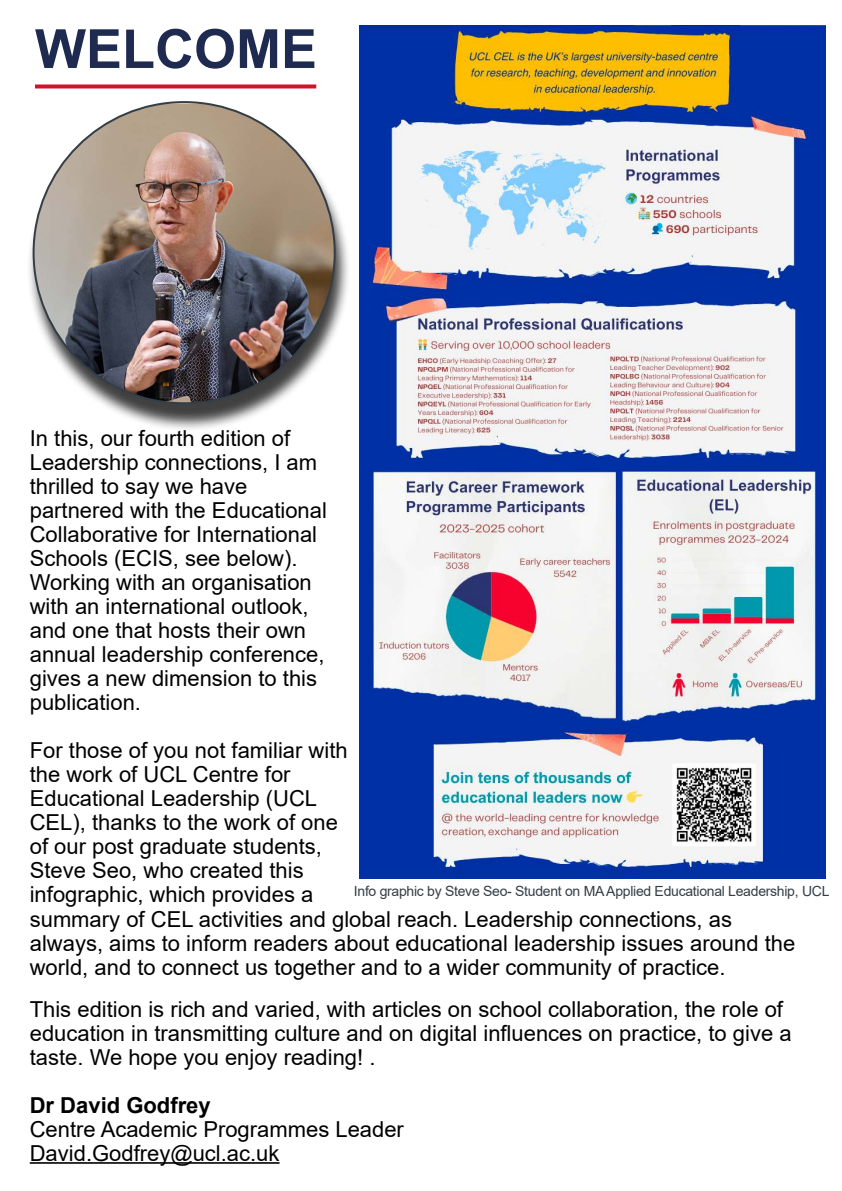
<style>
.page{position:relative;width:842px;height:1191px;background:#fff}
.page>*{position:absolute;margin:0;border:0;box-sizing:border-box;transform-origin:0 0}
.t1{font:700 54px "Arial";color:#1e2a50}
.t2{font:22px/24px "Arial";color:#020203}
.t3{font:22px/24px "Arial";color:#000}
.t4{font:700 22px "Arial";color:#000}
.t5{font:14px "Arial";letter-spacing:-.02em;color:#333e46}
</style>
<div class="page">
<svg style="left:35px;top:84px;width:281px;height:4px"></svg>
<div style="left:27px;top:107px;width:324px;height:324px;background:#000;opacity:.75"></div>
<img style="left:34px;top:103px;width:301px;height:300px">
<img style="left:360px;top:26px;width:465px;height:852px">
<hr style="left:30px;top:1162px;width:250px;height:1px;background:#000">
<h1 class="t1" style="left:35px;top:11px;width:283px">WELCOME</h1>
<p class="t2" style="left:30px;top:426px;width:299px">In this, our fourth edition of<br>Leadership connections, I am thrilled to say we have partnered with the Educational<br>Collaborative for International<br>Schools (ECIS, see below).<br>Working with an organisation with an international outlook, and one that hosts their own annual leadership conference, gives a new dimension to this publication.</p>
<p class="t2" style="left:30px;top:738px;width:767px">For those of you not familiar with<br>the work of UCL Centre for<br>Educational Leadership (UCL<br>CEL), thanks to the work of one<br>of our post graduate students,<br>Steve Seo, who created this<br>infographic, which provides a<br>summary of CEL activities and global reach. Leadership connections, as always, aims to inform readers about educational leadership issues around the world, and to connect us together and to a wider community of practice.</p>
<p class="t2" style="left:30px;top:996px;width:763px">This edition is rich and varied, with articles on school collaboration, the role of education in transmitting culture and on digital influences on practice, to give a taste. We hope you enjoy reading! .</p>
<p class="t4" style="left:30px;top:1089px;width:182px">Dr David Godfrey</p>
<p class="t3" style="left:30px;top:1116px;width:376px">Centre Academic Programmes Leader<br>David.Godfrey@ucl.ac.uk</p>
<p class="t5" style="left:354px;top:881px;width:477px">Info graphic by Steve Seo- Student on MA Applied Educational Leadership, UCL</p>
</div>
